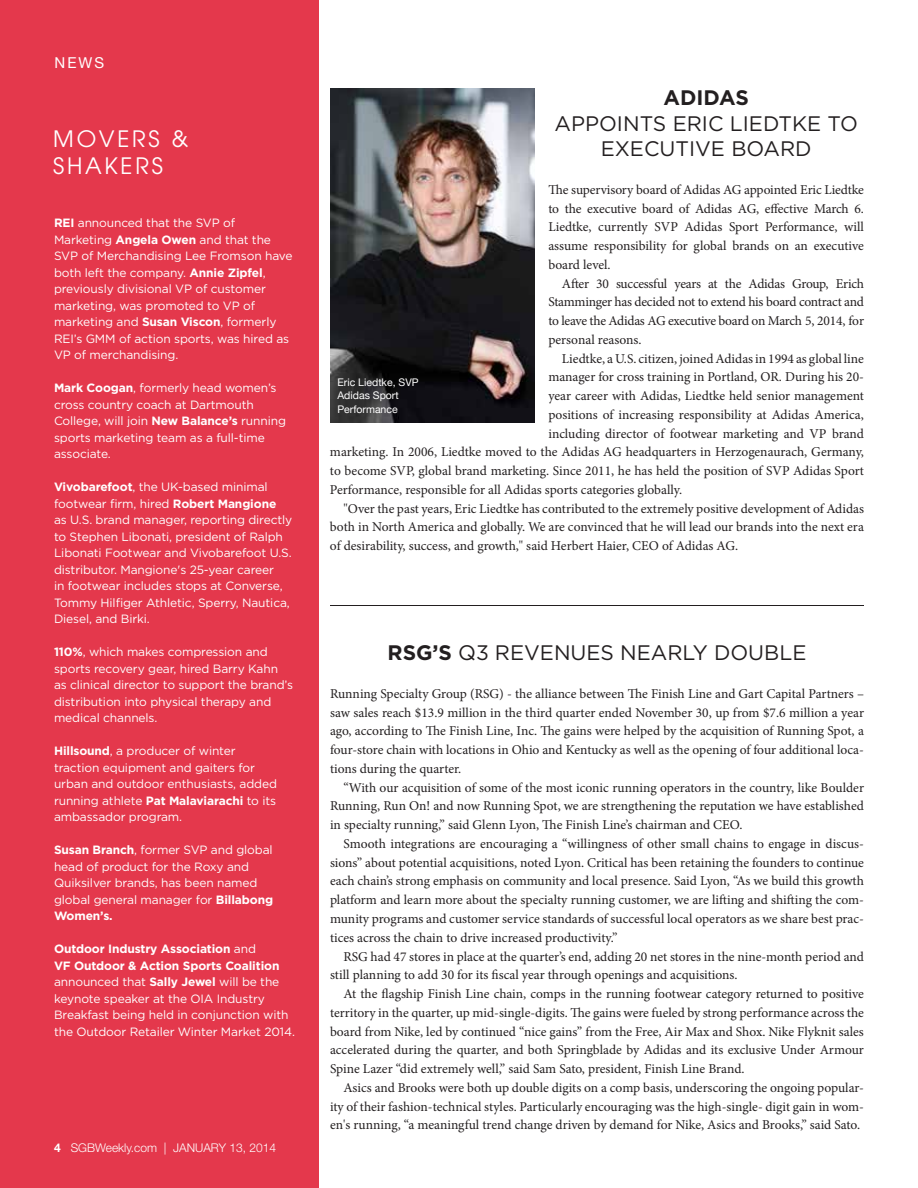
<style>
.page{position:relative;width:918px;height:1188px;background:#fff}
.page>*{position:absolute;margin:0;border:0;box-sizing:border-box;transform-origin:0 0}
.t1{font:22.5px/27px "Avant Garde";letter-spacing:.12em;color:#fff}
.t2{font:21px "Gotham";color:#231f20}
.t3{font:700 21px "Gotham";color:#231f20}
.t4{font:15px "Helvetica Neue";color:#fff}
.t5{font:13.5px/18.8px "Minion Pro";color:#231f20;text-align:justify}
.t6{font:12px/16.5px "Gotham";letter-spacing:-.01em;color:#fff}
.t7{font:300 12px "Helvetica Neue";color:#fff}
.t8{font:10.5px/13.5px "Helvetica Neue";color:#fff}
.s1{font-weight:700}
</style>
<div class="page">
<div style="left:0;top:0;width:318px;height:1188px;background:#e4384c"></div>
<img style="left:330px;top:89px;width:205px;height:334px">
<hr style="left:330px;top:605px;width:534px;height:1px;background:#231f20">
<p class="t4" style="left:55px;top:50px;width:51px">NEWS</p>
<h1 class="t1" style="left:53px;top:125px;width:137px">MOVERS &amp;<br>SHAKERS</h1>
<p class="t6" style="left:54px;top:214px;width:240px"><span class="s1">REI</span> announced that the SVP of Marketing <span class="s1">Angela Owen</span> and that the SVP of Merchandising Lee Fromson have both left the company. <span class="s1">Annie Zipfel</span>, previously divisional VP of customer marketing, was promoted to VP of marketing and <span class="s1">Susan Viscon</span>, formerly REI’s GMM of action sports, was hired as VP of merchandising.</p>
<p class="t6" style="left:54px;top:379px;width:234px"><span class="s1">Mark Coogan</span>, formerly head women’s cross country coach at Dartmouth<br>College, will join <span class="s1">New Balance’s</span> running sports marketing team as a full-time associate.</p>
<p class="t6" style="left:54px;top:478px;width:240px"><span class="s1">Vivobarefoot</span>, the UK-based minimal footwear firm, hired <span class="s1">Robert Mangione<br></span>as U.S. brand manager, reporting directly to Stephen Libonati, president of Ralph Libonati Footwear and Vivobarefoot U.S. distributor. Mangione's 25-year career<br>in footwear includes stops at Converse, Tommy Hilfiger Athletic, Sperry, Nautica, Diesel, and Birki.</p>
<p class="t6" style="left:54px;top:643px;width:241px"><span class="s1">110%</span>, which makes compression and sports recovery gear, hired Barry Kahn as clinical director to support the brand’s distribution into physical therapy and medical channels.</p>
<p class="t6" style="left:54px;top:742px;width:224px"><span class="s1">Hillsound</span>, a producer of winter traction equipment and gaiters for urban and outdoor enthusiasts, added running athlete <span class="s1">Pat Malaviarachi</span> to its ambassador program.</p>
<p class="t6" style="left:54px;top:841px;width:221px"><span class="s1">Susan Branch</span>, former SVP and global head of product for the Roxy and<br>Quiksilver brands, has been named global general manager for <span class="s1">Billabong<br>Women’s.</span></p>
<p class="t6" style="left:54px;top:940px;width:242px"><span class="s1">Outdoor Industry Association</span> and<br><span class="s1">VF Outdoor &amp; Action Sports Coalition </span>announced that <span class="s1">Sally Jewel</span> will be the keynote speaker at the OIA Industry Breakfast being held in conjunction with the Outdoor Retailer Winter Market 2014.</p>
<p class="t7" style="left:54px;top:1140px;width:224px"><span class="s1">4</span> SGBWeekly.com | JANUARY 13, 2014</p>
<h2 class="t3" style="left:664px;top:84px;width:71px">Adi das</h2>
<h2 class="t2" style="left:554px;top:110px;width:31px">Appoints</h2>
<h2 class="t2" style="left:673px;top:110px;width:27px">Eric</h2>
<h2 class="t2" style="left:730px;top:110px;width:27px">Liedtke</h2>
<h2 class="t2" style="left:827px;top:110px;width:15px">to</h2>
<h2 class="t2" style="left:601px;top:135px;width:44px">Executive</h2>
<h2 class="t2" style="left:731px;top:135px;width:32px">Board</h2>
<p class="t5" style="left:548px;top:180px;width:317px">The supervisory board of Adidas AG appointed Eric Liedtke to the executive board of Adidas AG, effective March 6.<br>Liedtke, currently SVP Adidas Sport Performance, will assume responsibility for global brands on an executive board level.</p>
<p class="t5" style="left:548px;top:274px;width:317px;text-indent:14px">After 30 successful years at the Adidas Group, Erich Stamminger has decided not to extend his board contract and to leave the Adidas AG executive board on March 5, 2014, for personal reasons.</p>
<p class="t5" style="left:562px;top:349px;width:304px">Liedtke, a U.S. citizen, joined Adidas in 1994 as global line</p>
<p class="t5" style="left:548px;top:368px;width:317px">manager for cross training in Portland, OR. During his 20-</p>
<p class="t5" style="left:548px;top:387px;width:317px">year career with Adidas, Liedtke held senior management</p>
<p class="t5" style="left:548px;top:405px;width:317px">positions of increasing responsibility at Adidas America,</p>
<p class="t5" style="left:548px;top:424px;width:317px">including director of footwear marketing and VP brand</p>
<p class="t5" style="left:330px;top:443px;width:536px">marketing. In 2006, Liedtke moved to the Adidas AG headquarters in Herzogenaurach, Germany,</p>
<p class="t5" style="left:330px;top:462px;width:536px">to become SVP, global brand marketing. Since 2011, he has held the position of SVP Adidas Sport</p>
<p class="t5" style="left:330px;top:480px;width:354px">Performance, responsible for all Adidas sports categories globally.</p>
<p class="t5" style="left:343px;top:499px;width:522px">"Over the past years, Eric Liedtke has contributed to the extremely positive development of Adidas</p>
<p class="t5" style="left:330px;top:518px;width:535px">both in North America and globally. We are convinced that he will lead our brands into the next era</p>
<p class="t5" style="left:330px;top:537px;width:410px">of desirability, success, and growth," said Herbert Haier, CEO of Adidas AG.</p>
<p class="t8" style="left:338px;top:375px;width:83px">Eric Liedtke, SVP<br>Adidas Sport<br>Performance</p>
<h2 class="t2" style="left:388px;top:639px;width:138px"><span class="s1">RSG’s</span> Q3 Revenues</h2>
<h2 class="t2" style="left:620px;top:639px;width:32px">Nearl</h2>
<h2 class="t2" style="left:693px;top:639px;width:54px">y Double</h2>
<p class="t5" style="left:330px;top:684px;width:536px">Running Specialty Group (RSG) - the alliance between The Finish Line and Gart Capital Partners – saw sales reach $13.9 million in the third quarter ended November 30, up from $7.6 million a year ago, according to The Finish Line, Inc. The gains were helped by the acquisition of Running Spot, a four-store chain with locations in Ohio and Kentucky as well as the opening of four additional loca&shy;tions during the quarter.</p>
<p class="t5" style="left:330px;top:778px;width:536px;text-indent:14px">“With our acquisition of some of the most iconic running operators in the country, like Boulder Running, Run On! and now Running Spot, we are strengthening the reputation we have established in specialty running,” said Glenn Lyon, The Finish Line’s chairman and CEO.</p>
<p class="t5" style="left:330px;top:834px;width:536px;text-indent:14px">Smooth integrations are encouraging a “willingness of other small chains to engage in discus&shy;sions” about potential acquisitions, noted Lyon. Critical has been retaining the founders to continue each chain’s strong emphasis on community and local presence. Said Lyon, “As we build this growth platform and learn more about the specialty running customer, we are lifting and shifting the com&shy;munity programs and customer service standards of successful local operators as we share best prac&shy;tices across the chain to drive increased productivity.”</p>
<p class="t5" style="left:330px;top:947px;width:535px;text-indent:14px">RSG had 47 stores in place at the quarter’s end, adding 20 net stores in the nine-month period and still planning to add 30 for its fiscal year through openings and acquisitions.</p>
<p class="t5" style="left:330px;top:984px;width:536px;text-indent:14px">At the flagship Finish Line chain, comps in the running footwear category returned to positive territory in the quarter, up mid-single-digits. The gains were fueled by strong performance across the board from Nike, led by continued “nice gains” from the Free, Air Max and Shox. Nike Flyknit sales accelerated during the quarter, and both Springblade by Adidas and its exclusive Under Armour Spine Lazer “did extremely well,” said Sam Sato, president, Finish Line Brand.</p>
<p class="t5" style="left:330px;top:1078px;width:536px;text-indent:14px">Asics and Brooks were both up double digits on a comp basis, underscoring the ongoing popular&shy;ity of their fashion-technical styles. Particularly encouraging was the high-single- digit gain in wom&shy;en's running, “a meaningful trend change driven by demand for Nike, Asics and Brooks,” said Sato.</p>
</div>
